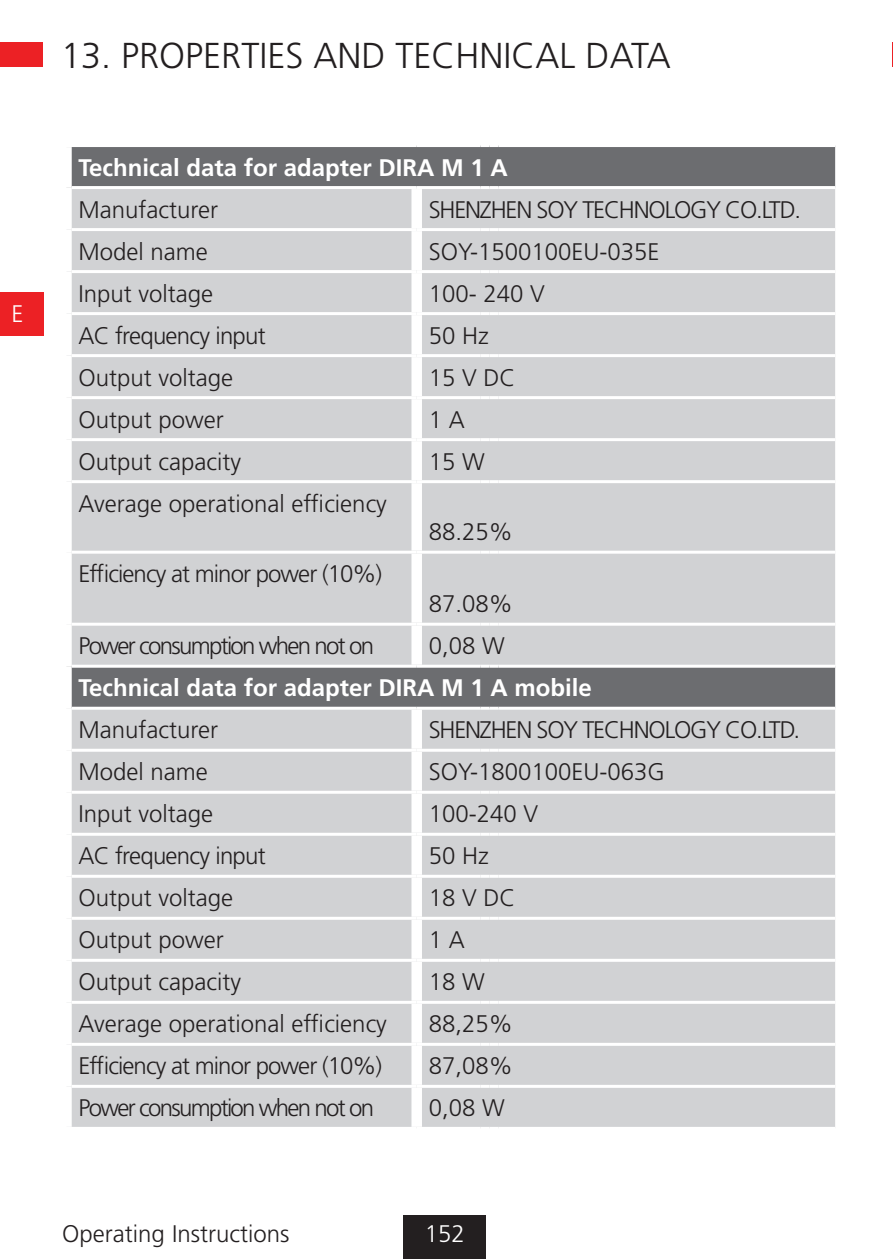
<style>
.page{position:relative;width:893px;height:1259px;background:#fff}
.page>*{position:absolute;margin:0;border:0;box-sizing:border-box;transform-origin:0 0}
.t1{font:300 36px "Frutiger LT Pro";color:#231f20}
.t2{font:300 24px "Frutiger LT Pro";color:#231f20}
.t3{font:700 24px "Frutiger LT Pro";color:#fff}
.t4{font:300 24px "Frutiger LT Pro";letter-spacing:-.05em;color:#231f20}
.t5{font:300 24px "Frutiger LT Pro";letter-spacing:-.04em;color:#231f20}
.t6{font:300 24px "Frutiger LT Pro";letter-spacing:-.07em;color:#231f20}
.t7{font:300 24px "Frutiger LT Pro";letter-spacing:-.03em;color:#231f20}
.t8{font:300 24px "Frutiger LT Pro";color:#fff}
.s1{font-family:"Eurostile OT";font-weight:400}
</style>
<div class="page">
<div style="left:0;top:293px;width:43px;height:43px;background:#ec2125"></div>
<div style="left:403px;top:1215px;width:83px;height:44px;background:#231f20"></div>
<div style="left:0;top:43px;width:43px;height:24px;background:#ec2125"></div>
<div style="left:72px;top:147px;width:763px;height:39px;background:#6c6d70"></div>
<div style="left:72px;top:189px;width:763px;height:938px;background:#d1d2d4"></div>
<hr style="left:72px;top:665px;width:345px;height:3px;background:#fff">
<hr style="left:72px;top:228px;width:345px;height:3px;background:#fff">
<hr style="left:72px;top:270px;width:345px;height:3px;background:#fff">
<hr style="left:72px;top:312px;width:345px;height:3px;background:#fff">
<hr style="left:72px;top:354px;width:345px;height:3px;background:#fff">
<hr style="left:72px;top:396px;width:345px;height:3px;background:#fff">
<hr style="left:72px;top:438px;width:345px;height:3px;background:#fff">
<hr style="left:72px;top:480px;width:345px;height:3px;background:#fff">
<hr style="left:72px;top:551px;width:345px;height:3px;background:#fff">
<hr style="left:72px;top:623px;width:345px;height:3px;background:#fff">
<hr style="left:72px;top:707px;width:345px;height:3px;background:#fff">
<hr style="left:72px;top:749px;width:345px;height:3px;background:#fff">
<hr style="left:72px;top:791px;width:345px;height:3px;background:#fff">
<hr style="left:72px;top:833px;width:345px;height:3px;background:#fff">
<hr style="left:72px;top:875px;width:345px;height:3px;background:#fff">
<hr style="left:72px;top:917px;width:345px;height:3px;background:#fff">
<hr style="left:72px;top:959px;width:345px;height:3px;background:#fff">
<hr style="left:72px;top:1001px;width:345px;height:3px;background:#fff">
<hr style="left:72px;top:1043px;width:345px;height:3px;background:#fff">
<hr style="left:72px;top:1085px;width:345px;height:3px;background:#fff">
<div style="left:411px;top:189px;width:11px;height:39px;background:#fff"></div>
<div style="left:411px;top:231px;width:11px;height:39px;background:#fff"></div>
<div style="left:411px;top:273px;width:11px;height:39px;background:#fff"></div>
<div style="left:411px;top:315px;width:11px;height:39px;background:#fff"></div>
<div style="left:411px;top:357px;width:11px;height:39px;background:#fff"></div>
<div style="left:411px;top:399px;width:11px;height:39px;background:#fff"></div>
<div style="left:411px;top:441px;width:11px;height:39px;background:#fff"></div>
<div style="left:411px;top:483px;width:11px;height:68px;background:#fff"></div>
<div style="left:411px;top:554px;width:11px;height:69px;background:#fff"></div>
<div style="left:411px;top:626px;width:11px;height:39px;background:#fff"></div>
<div style="left:411px;top:710px;width:11px;height:39px;background:#fff"></div>
<div style="left:411px;top:752px;width:11px;height:39px;background:#fff"></div>
<div style="left:411px;top:794px;width:11px;height:39px;background:#fff"></div>
<div style="left:411px;top:836px;width:11px;height:39px;background:#fff"></div>
<div style="left:411px;top:878px;width:11px;height:39px;background:#fff"></div>
<div style="left:411px;top:920px;width:11px;height:39px;background:#fff"></div>
<div style="left:411px;top:962px;width:11px;height:39px;background:#fff"></div>
<div style="left:411px;top:1004px;width:11px;height:39px;background:#fff"></div>
<div style="left:411px;top:1046px;width:11px;height:39px;background:#fff"></div>
<div style="left:411px;top:1088px;width:11px;height:39px;background:#fff"></div>
<hr style="left:417px;top:228px;width:63px;height:3px;background:#fff">
<svg style="left:480px;top:228px;width:18px;height:3px"></svg>
<hr style="left:498px;top:228px;width:337px;height:3px;background:#fff">
<hr style="left:417px;top:270px;width:63px;height:3px;background:#fff">
<svg style="left:480px;top:270px;width:18px;height:3px"></svg>
<hr style="left:498px;top:270px;width:337px;height:3px;background:#fff">
<hr style="left:417px;top:312px;width:63px;height:3px;background:#fff">
<svg style="left:480px;top:312px;width:18px;height:3px"></svg>
<hr style="left:498px;top:312px;width:337px;height:3px;background:#fff">
<hr style="left:417px;top:354px;width:63px;height:3px;background:#fff">
<svg style="left:480px;top:354px;width:18px;height:3px"></svg>
<hr style="left:498px;top:354px;width:337px;height:3px;background:#fff">
<hr style="left:417px;top:396px;width:63px;height:3px;background:#fff">
<svg style="left:480px;top:396px;width:18px;height:3px"></svg>
<hr style="left:498px;top:396px;width:337px;height:3px;background:#fff">
<hr style="left:417px;top:438px;width:63px;height:3px;background:#fff">
<svg style="left:480px;top:438px;width:18px;height:3px"></svg>
<hr style="left:498px;top:438px;width:337px;height:3px;background:#fff">
<hr style="left:417px;top:480px;width:63px;height:3px;background:#fff">
<svg style="left:480px;top:480px;width:18px;height:3px"></svg>
<hr style="left:498px;top:480px;width:337px;height:3px;background:#fff">
<hr style="left:417px;top:551px;width:63px;height:3px;background:#fff">
<svg style="left:480px;top:551px;width:18px;height:3px"></svg>
<hr style="left:498px;top:551px;width:337px;height:3px;background:#fff">
<hr style="left:417px;top:623px;width:63px;height:3px;background:#fff">
<svg style="left:480px;top:623px;width:18px;height:3px"></svg>
<hr style="left:498px;top:623px;width:337px;height:3px;background:#fff">
<hr style="left:417px;top:749px;width:63px;height:3px;background:#fff">
<svg style="left:480px;top:749px;width:18px;height:3px"></svg>
<hr style="left:498px;top:749px;width:337px;height:3px;background:#fff">
<hr style="left:417px;top:791px;width:63px;height:3px;background:#fff">
<svg style="left:480px;top:791px;width:18px;height:3px"></svg>
<hr style="left:498px;top:791px;width:337px;height:3px;background:#fff">
<hr style="left:417px;top:833px;width:63px;height:3px;background:#fff">
<svg style="left:480px;top:833px;width:18px;height:3px"></svg>
<hr style="left:498px;top:833px;width:337px;height:3px;background:#fff">
<hr style="left:417px;top:875px;width:63px;height:3px;background:#fff">
<svg style="left:480px;top:875px;width:18px;height:3px"></svg>
<hr style="left:498px;top:875px;width:337px;height:3px;background:#fff">
<hr style="left:417px;top:917px;width:63px;height:3px;background:#fff">
<svg style="left:480px;top:917px;width:18px;height:3px"></svg>
<hr style="left:498px;top:917px;width:337px;height:3px;background:#fff">
<hr style="left:417px;top:959px;width:63px;height:3px;background:#fff">
<svg style="left:480px;top:959px;width:18px;height:3px"></svg>
<hr style="left:498px;top:959px;width:337px;height:3px;background:#fff">
<hr style="left:417px;top:1001px;width:63px;height:3px;background:#fff">
<svg style="left:480px;top:1001px;width:18px;height:3px"></svg>
<hr style="left:498px;top:1001px;width:337px;height:3px;background:#fff">
<hr style="left:417px;top:1043px;width:63px;height:3px;background:#fff">
<svg style="left:480px;top:1043px;width:18px;height:3px"></svg>
<hr style="left:498px;top:1043px;width:337px;height:3px;background:#fff">
<hr style="left:417px;top:1085px;width:63px;height:3px;background:#fff">
<svg style="left:480px;top:1085px;width:18px;height:3px"></svg>
<hr style="left:498px;top:1085px;width:337px;height:3px;background:#fff">
<hr style="left:417px;top:665px;width:63px;height:3px;background:#fff">
<svg style="left:480px;top:665px;width:18px;height:3px"></svg>
<hr style="left:498px;top:665px;width:337px;height:3px;background:#fff">
<hr style="left:417px;top:707px;width:63px;height:3px;background:#fff">
<svg style="left:480px;top:707px;width:18px;height:3px"></svg>
<hr style="left:498px;top:707px;width:337px;height:3px;background:#fff">
<p class="t8" style="left:12px;top:300px;width:13px">E</p>
<h1 class="t1" style="left:61px;top:34px;width:611px">13. PROPERTIES AND TECHNICAL DATA</h1>
<p class="t3" style="left:78px;top:153px;width:431px">Technical data for adapter DIRA M 1 A</p>
<p class="t2" style="left:78px;top:195px;width:141px">Manufacturer</p>
<p class="t4" style="left:429px;top:195px;width:374px">SHENZHEN SOY TECHNOLOGY CO.LTD.</p>
<p class="t2" style="left:78px;top:237px;width:131px">Model name</p>
<p class="t2" style="left:429px;top:237px;width:232px">SOY-1500100EU-035E</p>
<p class="t2" style="left:78px;top:279px;width:136px">Input voltage</p>
<p class="t2" style="left:429px;top:279px;width:118px">100- 240 V</p>
<p class="t7" style="left:78px;top:321px;width:189px">AC frequency input</p>
<p class="t2" style="left:429px;top:321px;width:62px">50 Hz</p>
<p class="t2" style="left:78px;top:363px;width:156px">Output voltage</p>
<p class="t2" style="left:429px;top:363px;width:88px">15 V DC</p>
<p class="t2" style="left:78px;top:405px;width:147px">Output power</p>
<p class="t2" style="left:429px;top:405px;width:38px">1 A</p>
<p class="t2" style="left:78px;top:447px;width:164px">Output capacity</p>
<p class="t2" style="left:429px;top:447px;width:58px">15 W</p>
<p class="t2" style="left:78px;top:489px;width:310px">Average operational efficiency</p>
<p class="t2" style="left:429px;top:518px;width:86px">88.25%</p>
<p class="t5" style="left:78px;top:560px;width:305px">Efficiency at minor power (10%)</p>
<p class="t2" style="left:429px;top:590px;width:86px">87.08%</p>
<p class="t6" style="left:78px;top:632px;width:297px">Power consumption when not on</p>
<p class="t2" style="left:429px;top:632px;width:78px">0,08 W</p>
<p class="t3" style="left:78px;top:674px;width:515px">Technical data for adapter DIRA M 1 A mobile</p>
<p class="t2" style="left:78px;top:716px;width:141px">Manufacturer</p>
<p class="t4" style="left:429px;top:716px;width:372px">SHENZHEN SOY TECHNOLOGY CO.LTD<span class="s1">.</span></p>
<p class="t2" style="left:78px;top:758px;width:131px">Model name</p>
<p class="t2" style="left:429px;top:758px;width:238px">SOY-1800100EU-063G</p>
<p class="t2" style="left:78px;top:800px;width:136px">Input voltage</p>
<p class="t2" style="left:429px;top:800px;width:111px">100-240 V</p>
<p class="t7" style="left:78px;top:842px;width:189px">AC frequency input</p>
<p class="t2" style="left:429px;top:842px;width:62px">50 Hz</p>
<p class="t2" style="left:78px;top:884px;width:156px">Output voltage</p>
<p class="t2" style="left:429px;top:884px;width:88px">18 V DC</p>
<p class="t2" style="left:78px;top:926px;width:147px">Output power</p>
<p class="t2" style="left:429px;top:926px;width:38px">1 A</p>
<p class="t2" style="left:78px;top:968px;width:164px">Output capacity</p>
<p class="t2" style="left:429px;top:968px;width:58px">18 W</p>
<p class="t2" style="left:78px;top:1010px;width:310px">Average operational efficiency</p>
<p class="t2" style="left:429px;top:1010px;width:86px">88,25%</p>
<p class="t5" style="left:78px;top:1052px;width:305px">Efficiency at minor power (10%)</p>
<p class="t2" style="left:429px;top:1052px;width:86px">87,08%</p>
<p class="t6" style="left:78px;top:1094px;width:297px">Power consumption when not on</p>
<p class="t2" style="left:429px;top:1094px;width:78px">0,08 W</p>
<p class="t2" style="left:62px;top:1220px;width:229px">Operating Instructions</p>
<p class="t8" style="left:425px;top:1220px;width:42px">152</p>
</div>
